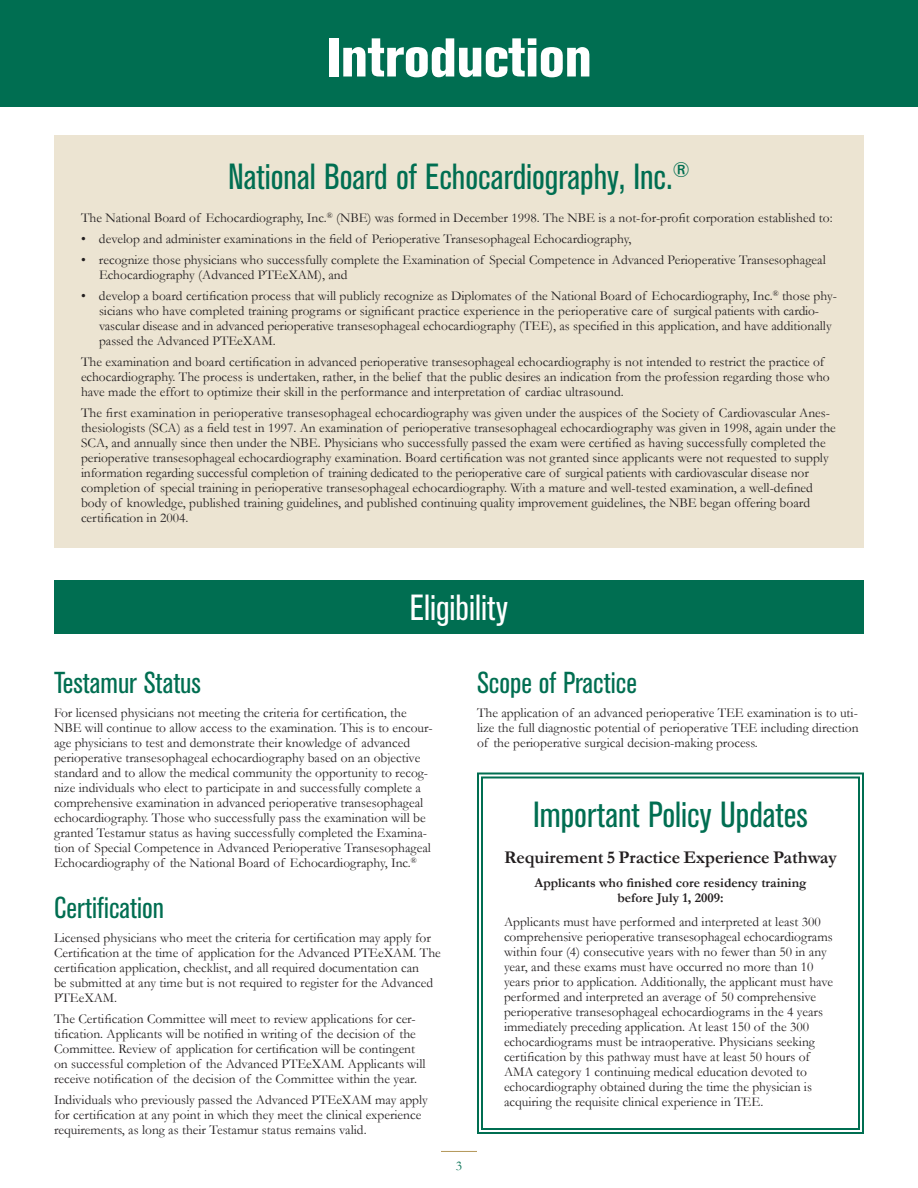
<style>
.page{position:relative;width:918px;height:1188px;background:#fff}
.page>*{position:absolute;margin:0;border:0;box-sizing:border-box;transform-origin:0 0}
.Section_Head{font:800 condensed 54px "Akzidenz Grotesk BE";color:#fff}
.Head{font:condensed 36px "Akzidenz Grotesk BE";color:#006e51}
.Head-2{font:condensed 36px "Akzidenz Grotesk BE";color:#fff}
.Sub_1{font:condensed 30px "Akzidenz Grotesk BE";color:#006e51}
.Body_text_Bold{font:700 18px "Garamond";color:#231f20}
.Body_text{font:13.5px/15px "Garamond";color:#231f20}
.Hang{font:13.5px/15px "Garamond";color:#231f20}
.Body_text_Bold-2{font:700 13.5px/15px "Garamond";color:#231f20;text-align:center}
.t1{font:13.5px "Garamond";color:#006e51}
</style>
<div class="page">
<div style="left:0;top:0;width:918px;height:107px;background:#006e51"></div>
<hr style="left:441px;top:1151px;width:36px;height:1px;background:#b39758">
<div style="left:54px;top:580px;width:810px;height:54px;background:#006e51"></div>
<div style="left:54px;top:135px;width:809px;height:413px;background:#ece4d2"></div>
<svg style="left:477px;top:772px;width:387px;height:362px"></svg>
<div style="left:481px;top:777px;width:379px;height:353px;border:2px solid #006e51"></div>
<p class="Section_Head" style="left:326px;top:26px;width:267px">Introduction</p>
<p class="Head" style="left:228px;top:157px;width:463px">National Board of Echocardiography, Inc.<sup>®</sup></p>
<p class="Body_text" style="left:81px;top:210px;width:753px">The National Board of Echocardiography, Inc.<sup>®</sup> (NBE) was formed in December 1998. The NBE is a not-for-profit corporation established to:</p>
<p class="Hang" style="left:81px;top:231px;width:552px">• develop and administer examinations in the field of Perioperative Transesophageal Echocardiography,</p>
<p class="Hang" style="left:99px;top:252px;width:728px;text-indent:-18px">• recognize those physicians who successfully complete the Examination of Special Competence in Advanced Perioperative Transesophageal<br>Echocardiography (Advanced PTEeXAM), and</p>
<p class="Hang" style="left:99px;top:288px;width:740px;text-indent:-18px">• develop a board certification process that will publicly recognize as Diplomates of the National Board of Echocardiography, Inc.<sup>®</sup> those phy&shy;sicians who have completed training programs or significant practice experience in the perioperative care of surgical patients with cardio&shy;vascular disease and in advanced perioperative transesophageal echocardiography (TEE), as specified in this application, and have additionally passed the Advanced PTEeXAM.</p>
<p class="Body_text" style="left:81px;top:354px;width:750px">The examination and board certification in advanced perioperative transesophageal echocardiography is not intended to restrict the practice of echocardiography. The process is undertaken, rather, in the belief that the public desires an indication from the profession regarding those who have made the effort to optimize their skill in the performance and interpretation of cardiac ultrasound.</p>
<p class="Body_text" style="left:81px;top:405px;width:756px">The first examination in perioperative transesophageal echocardiography was given under the auspices of the Society of Cardiovascular Anes&shy;thesiologists (SCA) as a field test in 1997. An examination of perioperative transesophageal echocardiography was given in 1998, again under the SCA, and annually since then under the NBE. Physicians who successfully passed the exam were certified as having successfully completed the perioperative transesophageal echocardiography examination. Board certification was not granted since applicants were not requested to supply information regarding successful completion of training dedicated to the perioperative care of surgical patients with cardiovascular disease nor completion of special training in perioperative transesophageal echocardiography. With a mature and well-tested examination, a well-defined body of knowledge, published training guidelines, and published continuing quality improvement guidelines, the NBE began offering board certification in 2004.</p>
<p class="Head-2" style="left:410px;top:587px;width:100px">Eligibility</p>
<p class="Sub_1" style="left:54px;top:666px;width:148px">Testamur Status</p>
<p class="Body_text" style="left:54px;top:705px;width:380px">For licensed physicians not meeting the criteria for certification, the NBE will continue to allow access to the examination. This is to encour&shy;age physicians to test and demonstrate their knowledge of advanced perioperative transesophageal echocardiography based on an objective standard and to allow the medical community the opportunity to recog&shy;nize individuals who elect to participate in and successfully complete a comprehensive examination in advanced perioperative transesophageal echocardiography. Those who successfully pass the examination will be granted Testamur status as having successfully completed the Examina&shy;tion of Special Competence in Advanced Perioperative Transesophageal Echocardiography of the National Board of Echocardiography, Inc.<sup>®</sup></p>
<p class="Sub_1" style="left:54px;top:891px;width:112px">Certification</p>
<p class="Body_text" style="left:54px;top:930px;width:388px">Licensed physicians who meet the criteria for certification may apply for Certification at the time of application for the Advanced PTEeXAM. The certification application, checklist, and all required documentation can<br>be submitted at any time but is not required to register for the Advanced PTEeXAM.</p>
<p class="Body_text" style="left:54px;top:1011px;width:373px">The Certification Committee will meet to review applications for cer&shy;tification. Applicants will be notified in writing of the decision of the Committee. Review of application for certification will be contingent on successful completion of the Advanced PTEeXAM. Applicants will receive notification of the decision of the Committee within the year.</p>
<p class="Body_text" style="left:54px;top:1092px;width:375px">Individuals who previously passed the Advanced PTEeXAM may apply for certification at any point in which they meet the clinical experience requirements, as long as their Testamur status remains valid.</p>
<p class="Sub_1" style="left:477px;top:666px;width:161px">Scope of Practice</p>
<p class="Body_text" style="left:477px;top:705px;width:383px;text-align:justify">The application of an advanced perioperative TEE examination is to uti&shy;lize the full diagnostic potential of perioperative TEE including direction of the perioperative surgical decision-making process.</p>
<p class="Head" style="left:533px;top:795px;width:276px">Important Policy Updates</p>
<p class="Body_text_Bold" style="left:504px;top:847px;width:334px">Requirement 5 Practice Experience Pathway</p>
<p class="Body_text_Bold-2" style="left:535px;top:875px;width:273px">Applicants who finished core residency training before July 1, 2009:</p>
<p class="Body_text" style="left:504px;top:914px;width:331px">Applicants must have performed and interpreted at least 300 comprehensive perioperative transesophageal echocardiograms within four (4) consecutive years with no fewer than 50 in any year, and these exams must have occurred no more than 10 years prior to application. Additionally, the applicant must have performed and interpreted an average of 50 comprehensive perioperative transesophageal echocardiograms in the 4 years immediately preceding application. At least 150 of the 300 echocardiograms must be intraoperative. Physicians seeking certification by this pathway must have at least 50 hours of AMA category 1 continuing medical education devoted to echocardiography obtained during the time the physician is acquiring the requisite clinical experience in TEE.</p>
<p class="t1" style="left:456px;top:1158px;width:8px">3</p>
</div>
